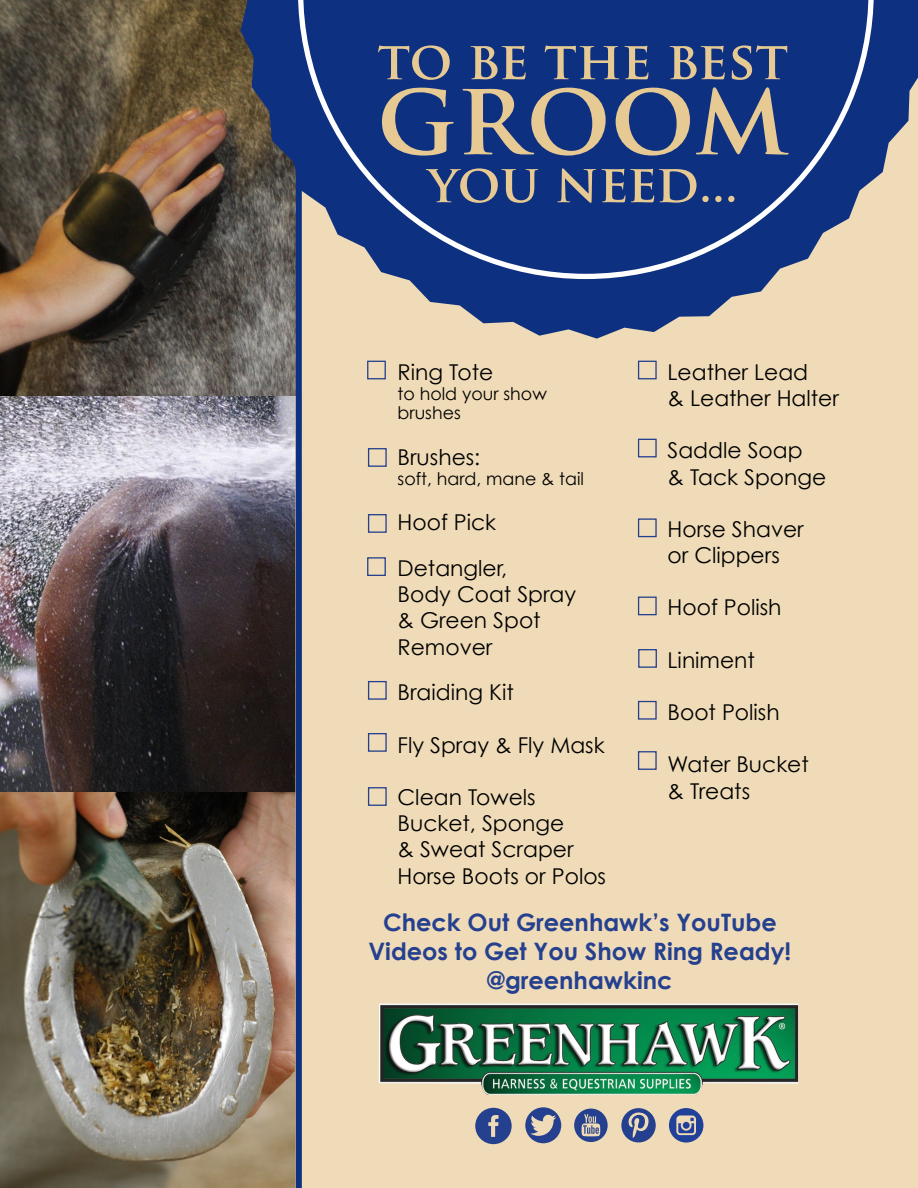
<style>
.page{position:relative;width:918px;height:1188px;background:#fff}
.page>*{position:absolute;margin:0;border:0;box-sizing:border-box;transform-origin:0 0}
.t1{font:700 102px "Trajan Pro";color:#e7c993}
.t2{font:700 51.6px "Trajan Pro";letter-spacing:-.005em;color:#e7c993}
.t3{font:700 24px/28.8px "Century Gothic";color:#25408f;text-align:center}
.t4{font:21.75px/26.1px "Century Gothic";color:#000}
.t5{font:17.4px/19.6px "Century Gothic";color:#000}
</style>
<div class="page">
<img style="left:0;top:396px;width:296px;height:792px">
<div style="left:296px;top:0;width:622px;height:1188px;background:#efdbb7"></div>
<img style="left:0;top:0;width:296px;height:396px">
<div style="left:367px;top:361px;width:19px;height:18px;border:1px solid #25408f"></div>
<div style="left:296px;top:0;width:6px;height:1188px;background:#0d3080"></div>
<div style="left:368px;top:448px;width:19px;height:19px;border:1px solid #25408f"></div>
<div style="left:368px;top:514px;width:19px;height:19px;border:1px solid #25408f"></div>
<div style="left:368px;top:733px;width:19px;height:19px;border:1px solid #25408f"></div>
<div style="left:368px;top:681px;width:19px;height:19px;border:1px solid #25408f"></div>
<div style="left:638px;top:361px;width:19px;height:18px;border:1px solid #25408f"></div>
<div style="left:638px;top:439px;width:19px;height:18px;border:1px solid #25408f"></div>
<div style="left:638px;top:597px;width:19px;height:18px;border:1px solid #25408f"></div>
<div style="left:638px;top:649px;width:19px;height:19px;border:1px solid #25408f"></div>
<div style="left:638px;top:701px;width:19px;height:19px;border:1px solid #25408f"></div>
<svg style="left:241px;top:0;width:677px;height:339px"></svg>
<svg style="left:289px;top:0;width:593px;height:288px;fill:#0d3080"></svg>
<svg style="left:298px;top:0;width:576px;height:279px;background:#1f3e86"></svg>
<img style="left:379px;top:1003px;width:419px;height:92px">
<svg style="left:525px;top:1107px;width:36px;height:36px"></svg>
<svg style="left:574px;top:1109px;width:34px;height:33px"></svg>
<svg style="left:621px;top:1108px;width:35px;height:34px"></svg>
<svg style="left:669px;top:1108px;width:34px;height:35px"></svg>
<svg style="left:475px;top:1108px;width:37px;height:36px"></svg>
<div style="left:638px;top:518px;width:19px;height:19px;border:1px solid #25408f"></div>
<div style="left:368px;top:787px;width:19px;height:19px;border:1px solid #25408f"></div>
<div style="left:638px;top:751px;width:19px;height:19px;border:1px solid #25408f"></div>
<div style="left:367px;top:557px;width:19px;height:19px;border:1px solid #25408f"></div>
<h2 class="t2" style="left:378px;top:28px;width:412px">TO BE THE BEST</h2>
<h1 class="t1" style="left:377px;top:54px;width:413px">GROOM</h1>
<h2 class="t2" style="left:428px;top:151px;width:311px">YOU NEED...</h2>
<p class="t4" style="left:398px;top:359px;width:97px">Ring Tote</p>
<p class="t5" style="left:398px;top:383px;width:151px">to hold your show brushes</p>
<p class="t4" style="left:398px;top:444px;width:84px">Brushes:</p>
<p class="t5" style="left:398px;top:468px;width:188px">soft, hard, mane &amp; tail</p>
<p class="t4" style="left:398px;top:499px;width:111px;line-height:45.8px">Hoof Pick<br>Detangler,</p>
<p class="t4" style="left:398px;top:581px;width:180px">Body Coat Spray &amp; Green Spot<br>Remover</p>
<p class="t4" style="left:398px;top:679px;width:118px">Braiding Kit</p>
<p class="t4" style="left:398px;top:732px;width:209px">Fly Spray &amp; Fly Mask</p>
<p class="t4" style="left:398px;top:784px;width:210px">Clean Towels<br>Bucket, Sponge<br>&amp; Sweat Scraper<br>Horse Boots or Polos</p>
<p class="t4" style="left:668px;top:359px;width:173px">Leather Lead<br>&amp; Leather Halter</p>
<p class="t4" style="left:668px;top:437px;width:160px">Saddle Soap<br>&amp; Tack Sponge</p>
<p class="t4" style="left:668px;top:516px;width:138px">Horse Shaver or Clippers</p>
<p class="t4" style="left:668px;top:594px;width:115px">Hoof Polish</p>
<p class="t4" style="left:668px;top:646px;width:89px">Liniment</p>
<p class="t4" style="left:668px;top:699px;width:114px">Boot Polish</p>
<p class="t4" style="left:668px;top:751px;width:143px">Water Bucket &amp; Treats</p>
<p class="t3" style="left:368px;top:908px;width:424px">Check Out Greenhawk’s YouTube<br>Videos to Get You Show Ring Ready! @greenhawkinc</p>
</div>
